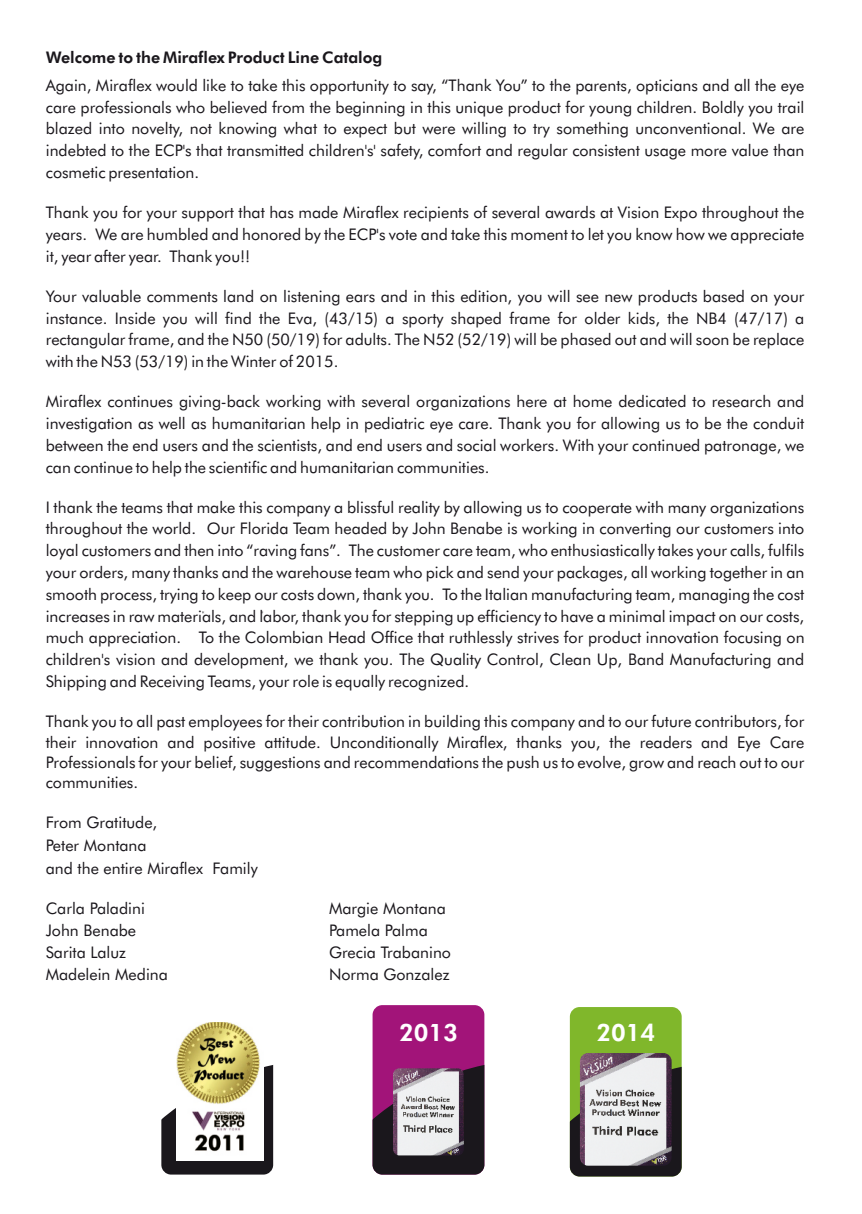
<style>
.page{position:relative;width:862px;height:1214px;background:#fff}
.page>*{position:absolute;margin:0;border:0;box-sizing:border-box;transform-origin:0 0}
.t1{font:800 24px "Futura BT";color:#fff}
.t2{font:16px/21.8px "Futura BT";color:#1a171c;text-align:justify}
.t3{font:800 16px "Futura BT";color:#1a171c}
</style>
<div class="page">
<svg style="left:161px;top:1058px;width:112px;height:116px"></svg>
<div style="left:570px;top:1006px;width:111px;height:170px;background:#80b72b;border-radius:10px"></div>
<svg style="left:570px;top:1060px;width:111px;height:116px"></svg>
<img style="left:580px;top:1052px;width:91px;height:113px;border-radius:8px">
<div style="left:372px;top:1004px;width:112px;height:170px;background:#a21479;border-radius:10px"></div>
<svg style="left:372px;top:1058px;width:112px;height:116px"></svg>
<img style="left:393px;top:1068px;width:71px;height:87px;border-radius:6px">
<img style="left:177px;top:1022px;width:86px;height:138px">
<p class="t3" style="left:46px;top:51px;width:338px">Welcome to the Miraflex Product Line Catalog</p>
<p class="t2" style="left:46px;top:76px;width:760px">Again, Miraflex would like to take this opportunity to say, “Thank You” to the parents, opticians and all the eye care professionals who believed from the beginning in this unique product for young children. Boldly you trail blazed into novelty, not knowing what to expect but were willing to try something unconventional. We are indebted to the ECP's that transmitted children's' safety, comfort and regular consistent usage more value than cosmetic presentation.</p>
<p class="t2" style="left:46px;top:203px;width:760px">Thank you for your support that has made Miraflex recipients of several awards at Vision Expo throughout the years. We are humbled and honored by the ECP's vote and take this moment to let you know how we appreciate it, year after year. Thank you!!</p>
<p class="t2" style="left:46px;top:286px;width:760px">Your valuable comments land on listening ears and in this edition, you will see new products based on your instance. Inside you will find the Eva, (43/15) a sporty shaped frame for older kids, the NB4 (47/17) a rectangular frame, and the N50 (50/19) for adults. The N52 (52/19) will be phased out and will soon be replace with the N53 (53/19) in the Winter of 2015.</p>
<p class="t2" style="left:46px;top:392px;width:760px">Miraflex continues giving-back working with several organizations here at home dedicated to research and investigation as well as humanitarian help in pediatric eye care. Thank you for allowing us to be the conduit between the end users and the scientists, and end users and social workers. With your continued patronage, we can continue to help the scientific and humanitarian communities.</p>
<p class="t2" style="left:46px;top:497px;width:760px">I thank the teams that make this company a blissful reality by allowing us to cooperate with many organizations throughout the world. Our Florida Team headed by John Benabe is working in converting our customers into loyal customers and then into “raving fans”. The customer care team, who enthusiastically takes your calls, fulfils your orders, many thanks and the warehouse team who pick and send your packages, all working together in an smooth process, trying to keep our costs down, thank you. To the Italian manufacturing team, managing the cost increases in raw materials, and labor, thank you for stepping up efficiency to have a minimal impact on our costs, much appreciation. To the Colombian Head Office that ruthlessly strives for product innovation focusing on children's vision and development, we thank you. The Quality Control, Clean Up, Band Manufacturing and Shipping and Receiving Teams, your role is equally recognized.</p>
<p class="t2" style="left:46px;top:712px;width:760px;line-height:20.4px">Thank you to all past employees for their contribution in building this company and to our future contributors, for their innovation and positive attitude. Unconditionally Miraflex, thanks you, the readers and Eye Care Professionals for your belief, suggestions and recommendations the push us to evolve, grow and reach out to our communities.</p>
<p class="t2" style="left:46px;top:812px;width:213px;line-height:23px;text-align:left">From Gratitude,<br>Peter Montana<br>and the entire Miraflex Family</p>
<p class="t2" style="left:46px;top:899px;width:101px">Carla Paladini</p>
<p class="t2" style="left:329px;top:899px;width:118px">Margie Montana</p>
<p class="t2" style="left:46px;top:921px;width:92px">John Benabe</p>
<p class="t2" style="left:329px;top:921px;width:100px">Pamela Palma</p>
<p class="t2" style="left:46px;top:942px;width:82px">Sarita Laluz</p>
<p class="t2" style="left:329px;top:942px;width:124px">Grecia Trabanino</p>
<p class="t2" style="left:46px;top:964px;width:124px">Madelein Medina</p>
<p class="t2" style="left:329px;top:964px;width:122px">Norma Gonzalez</p>
<h1 class="t1" style="left:399px;top:1022px;width:60px">2013</h1>
<h1 class="t1" style="left:596px;top:1022px;width:60px">2014</h1>
</div>
